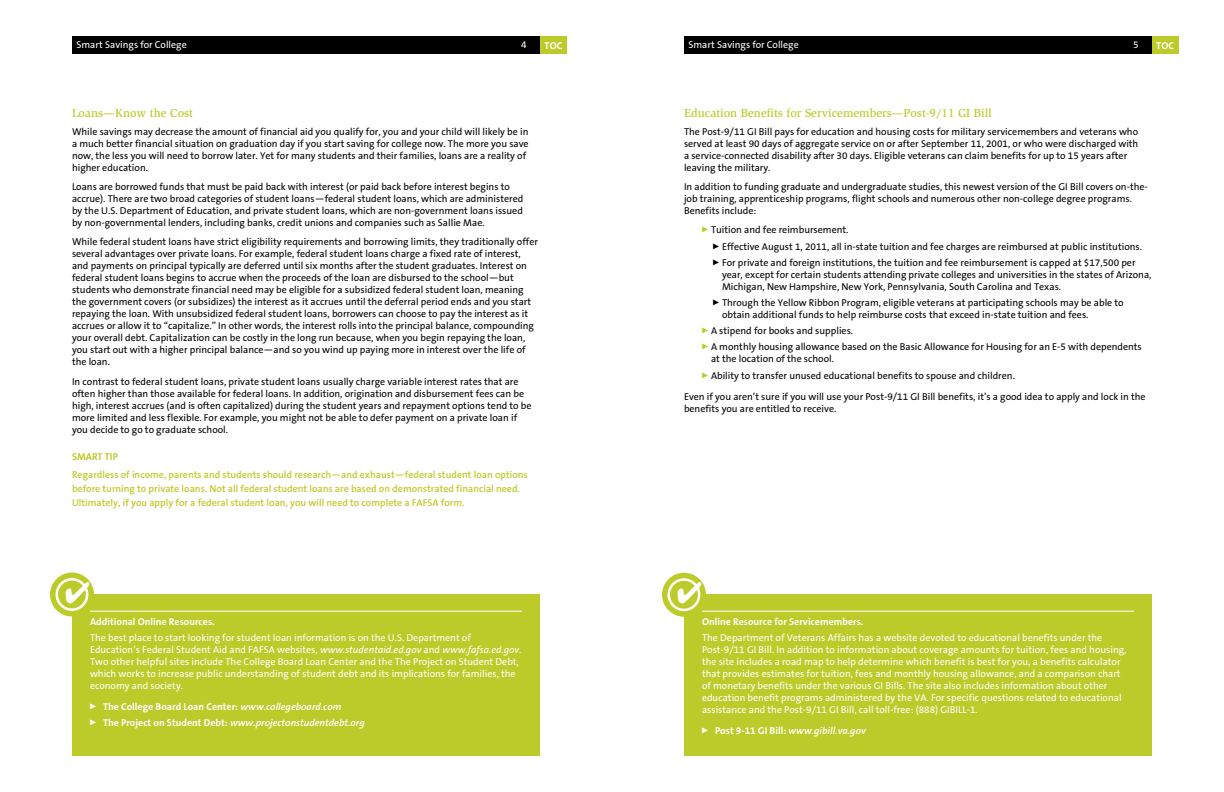
<style>
.page{position:relative;width:1224px;height:792px;background:#fff}
.page>*{position:absolute;margin:0;border:0;box-sizing:border-box;transform-origin:0 0}
.t1{font:500 12px "Slimbach LT";color:#bdcb2a}
.t2{font:10px/12px "The Sans B5 Plain";color:#000}
.t3{font:10px/12px "The Sans B5 Plain";color:#fff}
.t4{font:600 10px/14px "The Sans B6";color:#bdcb2a}
.t5{font:700 10px "The Sans B7";color:#fff}
.t6{font:italic 600 10px "The Sans B6";color:#fff}
.t7{font:700 10px "The Sans B7";color:#bdcb2a}
.s1{font-style:italic}
.s2{font-family:"The Sans B6";font-weight:600;font-style:italic}
.s3{font-family:"The Sans B7";font-weight:700;font-style:normal}
</style>
<div class="page">
<div style="left:72px;top:36px;width:468px;height:18px;background:#000"></div>
<div style="left:684px;top:36px;width:468px;height:18px;background:#000"></div>
<div style="left:684px;top:594px;width:468px;height:162px;background:#bdcb2a"></div>
<hr style="left:702px;top:611px;width:432px;height:1px;background:#fff">
<div style="left:72px;top:594px;width:468px;height:162px;background:#bdcb2a"></div>
<hr style="left:90px;top:611px;width:432px;height:1px;background:#fff">
<svg style="left:50px;top:572px;width:44px;height:44px"></svg>
<div style="left:56px;top:578px;width:32px;height:33px;border:2px solid #fff;border-radius:50%"></div>
<svg style="left:662px;top:573px;width:44px;height:44px"></svg>
<div style="left:668px;top:578px;width:32px;height:33px;border:2px solid #fff;border-radius:50%"></div>
<div style="left:1152px;top:36px;width:27px;height:18px;background:#bdcb2a"></div>
<div style="left:540px;top:36px;width:27px;height:18px;background:#bdcb2a"></div>
<svg style="left:66px;top:581px;width:23px;height:22px"></svg>
<svg style="left:678px;top:581px;width:23px;height:22px"></svg>
<p class="t3" style="left:76px;top:39px;width:112px">Smart Savings for College</p>
<p class="t3" style="left:521px;top:39px;width:7px">4</p>
<p class="t3" style="left:688px;top:39px;width:112px">Smart Savings for College</p>
<p class="t3" style="left:1133px;top:39px;width:7px">5</p>
<p class="t5" style="left:545px;top:40px;width:19px">TOC</p>
<p class="t5" style="left:1156px;top:40px;width:19px">TOC</p>
<p class="t1" style="left:72px;top:106px;width:123px">Loans—Know the Cost</p>
<p class="t2" style="left:72px;top:126px;width:458px">While savings may decrease the amount of financial aid you qualify for, you and your child will likely be in a much better financial situation on graduation day if you start saving for college now. The more you save now, the less you will need to borrow later. Yet for many students and their families, loans are a reality of higher education.</p>
<p class="t2" style="left:72px;top:181px;width:453px">Loans are borrowed funds that must be paid back with interest (or paid back before interest begins to accrue). There are two broad categories of student loans—federal student loans, which are administered by the U.S. Department of Education, and private student loans, which are non-government loans issued by non-governmental lenders, including banks, credit unions and companies such as Sallie Mae.</p>
<p class="t2" style="left:72px;top:236px;width:467px">While federal student loans have strict eligibility requirements and borrowing limits, they traditionally offer several advantages over private loans. For example, federal student loans charge a fixed rate of interest, and payments on principal typically are deferred until six months after the student graduates. Interest on federal student loans begins to accrue when the proceeds of the loan are disbursed to the school—but students who demonstrate financial need may be eligible for a subsidized federal student loan, meaning the government covers (or subsidizes) the interest as it accrues until the deferral period ends and you start repaying the loan. With unsubsidized federal student loans, borrowers can choose to pay the interest as it accrues or allow it to “capitalize.” In other words, the interest rolls into the principal balance, compounding your overall debt. Capitalization can be costly in the long run because, when you begin repaying the loan, you start out with a higher principal balance—and so you wind up paying more in interest over the life of the loan.</p>
<p class="t2" style="left:72px;top:376px;width:461px">In contrast to federal student loans, private student loans usually charge variable interest rates that are often higher than those available for federal loans. In addition, origination and disbursement fees can be high, interest accrues (and is often capitalized) during the student years and repayment options tend to be more limited and less flexible. For example, you might not be able to defer payment on a private loan if you decide to go to graduate school.</p>
<p class="t7" style="left:72px;top:451px;width:48px">SMART TIP</p>
<p class="t4" style="left:72px;top:468px;width:457px">Regardless of income, parents and students should research—and exhaust—federal student loan options before turning to private loans. Not all federal student loans are based on demonstrated financial need.<br>Ultimately, if you apply for a federal student loan, you will need to complete a FAFSA form.</p>
<p class="t5" style="left:90px;top:616px;width:126px">Additional Online Resources.</p>
<p class="t3" style="left:90px;top:632px;width:433px">The best place to start looking for student loan information is on the U.S. Department of Education’s Federal Student Aid and FAFSA websites, <span class="s1">www.studentaid.ed.gov</span> and <span class="s1">www.fafsa.ed.gov</span>.<br>Two other helpful sites include The College Board Loan Center and the The Project on Student Debt, which works to increase public understanding of student debt and its implications for families, the economy and society.</p>
<p class="t5" style="left:90px;top:701px;width:253px"><sup>0</sup> The College Board Loan Center: <span class="s2">www.collegeboard.com</span></p>
<p class="t6" style="left:90px;top:717px;width:276px"><sup>0</sup> <span class="s3">The Project on Student Debt:</span> www.projectonstudentdebt.org</p>
<p class="t1" style="left:684px;top:106px;width:309px">Education Benefits for Servicemembers—Post-9/11 GI Bill</p>
<p class="t2" style="left:684px;top:126px;width:456px">The Post-9/11 GI Bill pays for education and housing costs for military servicemembers and veterans who served at least 90 days of aggregate service on or after September 11, 2001, or who were discharged with a service-connected disability after 30 days. Eligible veterans can claim benefits for up to 15 years after leaving the military.</p>
<p class="t2" style="left:684px;top:181px;width:465px">In addition to funding graduate and undergraduate studies, this newest version of the GI Bill covers on-the&shy;job training, apprenticeship programs, flight schools and numerous other non-college degree programs.<br>Benefits include:</p>
<p class="t2" style="left:713px;top:222px;width:431px;line-height:16.2px;text-indent:-11px"><sup>0</sup> Tuition and fee reimbursement.<br><sup>0</sup> Effective August 1, 2011, all in-state tuition and fee charges are reimbursed at public institutions.<br><sup>0</sup> For private and foreign institutions, the tuition and fee reimbursement is capped at $17,500 per</p>
<p class="t2" style="left:722px;top:269px;width:431px">year, except for certain students attending private colleges and universities in the states of Arizona,<br>Michigan, New Hampshire, New York, Pennsylvania, South Carolina and Texas.</p>
<p class="t2" style="left:722px;top:297px;width:403px;text-indent:-9px"><sup>0</sup> Through the Yellow Ribbon Program, eligible veterans at participating schools may be able to obtain additional funds to help reimburse costs that exceed in-state tuition and fees.</p>
<p class="t2" style="left:702px;top:323px;width:441px;line-height:16.5px"><sup>0</sup> A stipend for books and supplies.<br><sup>0</sup> A monthly housing allowance based on the Basic Allowance for Housing for an E-5 with dependents</p>
<p class="t2" style="left:702px;top:351px;width:314px;line-height:16.5px;text-indent:9px">at the location of the school.<br><sup>0</sup> Ability to transfer unused educational benefits to spouse and children.</p>
<p class="t2" style="left:684px;top:391px;width:463px">Even if you aren’t sure if you will use your Post-9/11 GI Bill benefits, it’s a good idea to apply and lock in the benefits you are entitled to receive.</p>
<p class="t5" style="left:702px;top:616px;width:163px">Online Resource for Servicemembers.</p>
<p class="t3" style="left:702px;top:632px;width:426px">The Department of Veterans Affairs has a website devoted to educational benefits under the Post-9/11 GI Bill. In addition to information about coverage amounts for tuition, fees and housing, the site includes a road map to help determine which benefit is best for you, a benefits calculator that provides estimates for tuition, fees and monthly housing allowance, and a comparison chart of monetary benefits under the various GI Bills. The site also includes information about other education benefit programs administered by the VA. For specific questions related to educational assistance and the Post-9/11 GI Bill, call toll-free: (888) GIBILL-1.</p>
<p class="t6" style="left:702px;top:725px;width:165px"><sup>0</sup> <span class="s3">Post 9-11 GI Bill:</span> www.gibill.va.gov</p>
</div>
